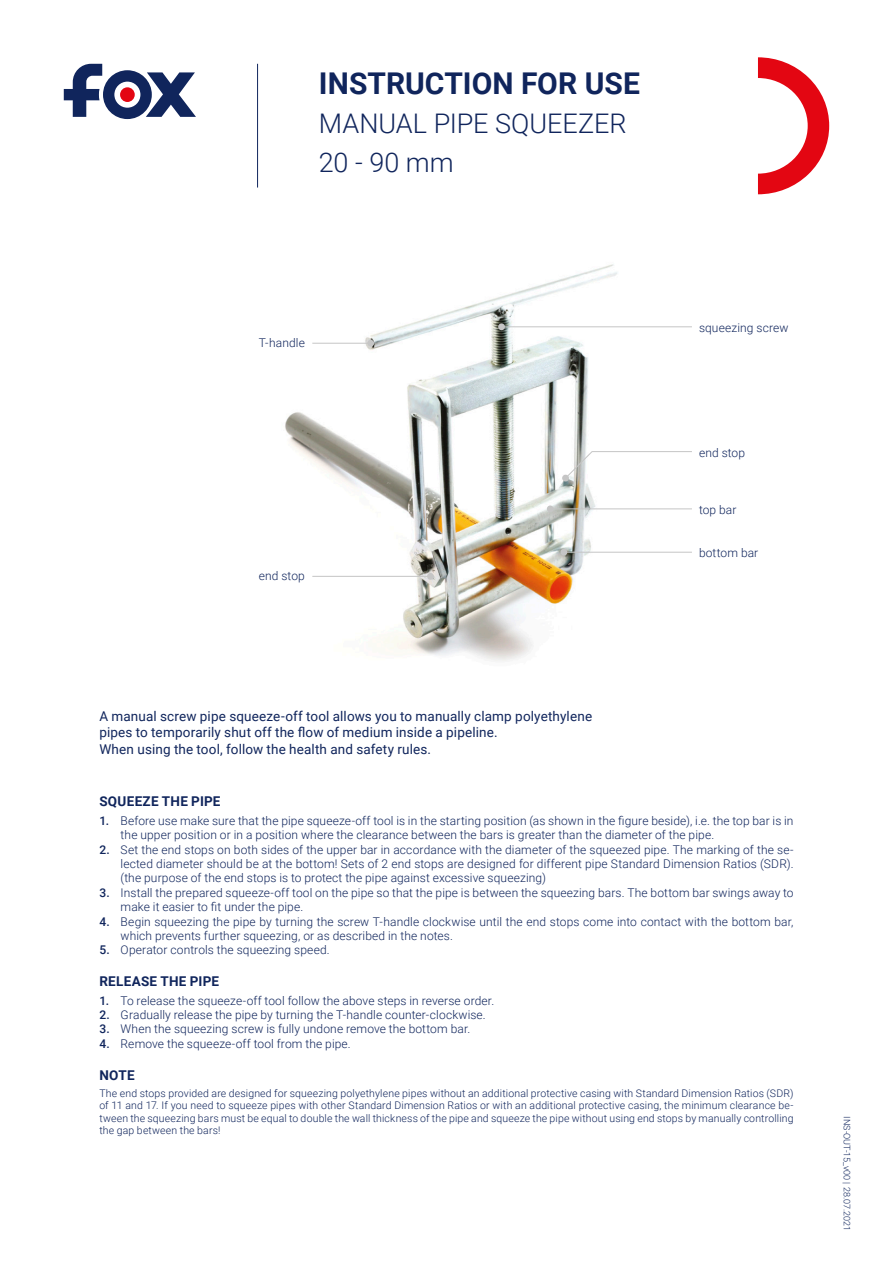
<style>
.page{position:relative;width:893px;height:1263px;background:#fff}
.page>*{position:absolute;margin:0;border:0;box-sizing:border-box;transform-origin:0 0}
.t1{font:700 30px "Roboto";color:#10255c}
.t2{font:300 27px/39px "Roboto";letter-spacing:-.005em;color:#10255c}
.t3{font:13.5px/16.5px "Roboto";letter-spacing:.01em;color:#10255c}
.t4{font:700 13.5px "Roboto";letter-spacing:.02em;color:#10255c}
.t5{font:300 12px/14.4px "Roboto";letter-spacing:.01em;color:#10255c}
.t6{font:300 10.5px/12.6px "Roboto";letter-spacing:.015em;color:#10255c;text-align:justify}
.t7{font:300 9px "Roboto";color:#10255c}
.s1{font-weight:500}
</style>
<div class="page">
<img style="left:285px;top:264px;width:407px;height:397px">
<svg style="left:64px;top:64px;width:132px;height:55px"></svg>
<div style="left:120px;top:87px;width:15px;height:15px;background:#e30612;border-radius:50%"></div>
<svg style="left:758px;top:57px;width:71px;height:137px"></svg>
<hr style="left:257px;top:64px;width:1px;height:124px;background:#10255c">
<div style="left:547px;top:505px;width:7px;height:7px;background:#c5c5c5;border-radius:50%"></div>
<hr style="left:550px;top:508px;width:142px;height:1px;background:#c5c5c5">
<div style="left:427px;top:573px;width:7px;height:7px;background:#c5c5c5;border-radius:50%"></div>
<hr style="left:312px;top:576px;width:118px;height:1px;background:#c5c5c5">
<div style="left:560px;top:549px;width:7px;height:7px;background:#c5c5c5;border-radius:50%"></div>
<hr style="left:564px;top:552px;width:128px;height:1px;background:#c5c5c5">
<div style="left:562px;top:475px;width:7px;height:6px;background:#c5c5c5;border-radius:50%"></div>
<svg style="left:564px;top:451px;width:128px;height:28px"></svg>
<div style="left:498px;top:323px;width:7px;height:7px;background:#c5c5c5;border-radius:50%"></div>
<hr style="left:502px;top:326px;width:190px;height:1px;background:#c5c5c5">
<div style="left:367px;top:340px;width:7px;height:7px;background:#c5c5c5;border-radius:50%"></div>
<hr style="left:312px;top:343px;width:59px;height:1px;background:#c5c5c5">
<h1 class="t1" style="left:319px;top:62px;width:323px">INSTRUCTION FOR USE</h1>
<h2 class="t2" style="left:319px;top:103px;width:309px">MANUAL PIPE SQUEEZER<br>20 - 90 mm</h2>
<p class="t5" style="left:259px;top:335px;width:48px">T-handle</p>
<p class="t5" style="left:259px;top:568px;width:48px">end stop</p>
<p class="t5" style="left:699px;top:320px;width:91px">squeezing screw</p>
<p class="t5" style="left:699px;top:445px;width:48px">end stop</p>
<p class="t5" style="left:699px;top:502px;width:39px">top bar</p>
<p class="t5" style="left:699px;top:545px;width:61px">bottom bar</p>
<p class="t3" style="left:99px;top:707px;width:494px">A manual screw pipe squeeze-off tool allows you to manually clamp polyethylene pipes to temporarily shut off the flow of medium inside a pipeline.<br>When using the tool, follow the health and safety rules.</p>
<p class="t4" style="left:99px;top:792px;width:123px">SQUEEZE THE PIPE</p>
<p class="t5" style="left:121px;top:813px;width:674px;text-indent:-21px"><span class="s1">1.</span> Before use make sure that the pipe squeeze-off tool is in the starting position (as shown in the figure beside), i.e. the top bar is in the upper position or in a position where the clearance between the bars is greater than the diameter of the pipe.</p>
<p class="t5" style="left:121px;top:842px;width:674px;text-align:justify;text-indent:-21px"><span class="s1">2.</span> Set the end stops on both sides of the upper bar in accordance with the diameter of the squeezed pipe. The marking of the se&shy;lected diameter should be at the bottom! Sets of 2 end stops are designed for different pipe Standard Dimension Ratios (SDR). (the purpose of the end stops is to protect the pipe against excessive squeezing)</p>
<p class="t5" style="left:121px;top:885px;width:674px;text-indent:-21px"><span class="s1">3.</span> Install the prepared squeeze-off tool on the pipe so that the pipe is between the squeezing bars. The bottom bar swings away to make it easier to fit under the pipe.</p>
<p class="t5" style="left:121px;top:914px;width:674px;text-indent:-21px"><span class="s1">4.</span> Begin squeezing the pipe by turning the screw T-handle clockwise until the end stops come into contact with the bottom bar, which prevents further squeezing, or as described in the notes.</p>
<p class="t5" style="left:99px;top:942px;width:232px"><span class="s1">5.</span> Operator controls the squeezing speed.</p>
<p class="t4" style="left:99px;top:971px;width:121px">RELEASE THE PIPE</p>
<p class="t5" style="left:99px;top:992px;width:396px"><span class="s1">1.</span> To release the squeeze-off tool follow the above steps in reverse order.</p>
<p class="t5" style="left:99px;top:1007px;width:388px"><span class="s1">2.</span> Gradually release the pipe by turning the T-handle counter-clockwise.</p>
<p class="t5" style="left:99px;top:1021px;width:372px"><span class="s1">3.</span> When the squeezing screw is fully undone remove the bottom bar.</p>
<p class="t5" style="left:99px;top:1036px;width:253px"><span class="s1">4.</span> Remove the squeeze-off tool from the pipe.</p>
<p class="t4" style="left:99px;top:1065px;width:37px">NOTE</p>
<p class="t6" style="left:99px;top:1086px;width:696px">The end stops provided are designed for squeezing polyethylene pipes without an additional protective casing with Standard Dimension Ratios (SDR) of 11 and 17. If you need to squeeze pipes with other Standard Dimension Ratios or with an additional protective casing, the minimum clearance be&shy;tween the squeezing bars must be equal to double the wall thickness of the pipe and squeeze the pipe without using end stops by manually controlling the gap between the bars!</p>
<p class="t7" style="left:853px;top:1116px;width:116px;rotate:90deg">INS-OUT-15_v00 | 28.07.2021</p>
</div>
